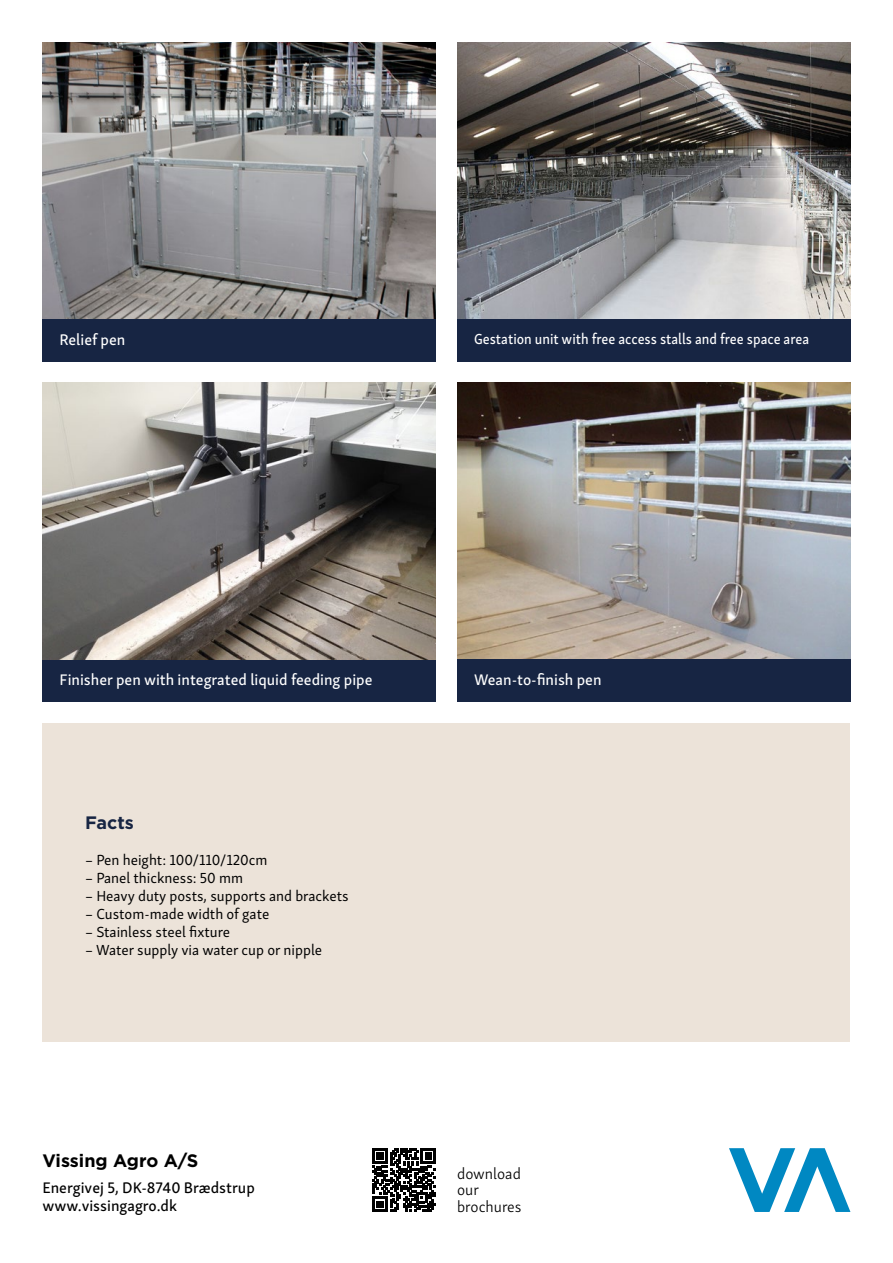
<style>
.page{position:relative;width:893px;height:1263px;background:#fff}
.page>*{position:absolute;margin:0;border:0;box-sizing:border-box;transform-origin:0 0}
.t1{font:700 18px "Gotham";color:#000}
.t2{font:700 18px "Gotham";color:#172543}
.t3{font:15.75px "Skolar Sans Latn Me";color:#fff}
.t4{font:15.75px/18px "Skolar Sans Latn Me";color:#000}
.t5{font:300 15.75px/16.5px "Skolar Sans Latn";color:#000}
.t6{font:15px "Skolar Sans Latn";color:#000}
.t7{font:15px "Skolar Sans Latn Me";color:#fff;scale:.94 1}
</style>
<div class="page">
<div style="left:43px;top:723px;width:807px;height:319px;background:#ece3d9"></div>
<img style="left:457px;top:383px;width:393px;height:276px">
<div style="left:43px;top:319px;width:393px;height:42px;background:#172543"></div>
<div style="left:457px;top:319px;width:393px;height:42px;background:#172543"></div>
<div style="left:457px;top:659px;width:393px;height:43px;background:#172543"></div>
<div style="left:43px;top:659px;width:393px;height:43px;background:#172543"></div>
<svg style="left:729px;top:1148px;width:121px;height:64px"></svg>
<svg style="left:372px;top:1148px;width:64px;height:64px"></svg>
<img style="left:43px;top:43px;width:393px;height:276px">
<img style="left:43px;top:383px;width:393px;height:276px">
<img style="left:457px;top:43px;width:393px;height:276px">
<p class="t3" style="left:60px;top:327px;width:67px">Relief pen</p>
<p class="t7" style="left:474px;top:328px;width:358px">Gestation unit with free access stalls and free space area</p>
<p class="t3" style="left:60px;top:667px;width:314px">Finisher pen with integrated liquid feeding pipe</p>
<p class="t3" style="left:474px;top:667px;width:129px">Wean-to-finish pen</p>
<p class="t2" style="left:85px;top:812px;width:50px">Facts</p>
<p class="t6" style="left:85px;top:849px;width:184px">– Pen height: 100/110/120cm</p>
<p class="t6" style="left:85px;top:867px;width:160px">– Panel thickness: 50 mm</p>
<p class="t6" style="left:85px;top:885px;width:265px">– Heavy duty posts, supports and brackets</p>
<p class="t6" style="left:85px;top:903px;width:186px">– Custom-made width of gate</p>
<p class="t6" style="left:85px;top:921px;width:147px">– Stainless steel fixture</p>
<p class="t6" style="left:85px;top:939px;width:239px">– Water supply via water cup or nipple</p>
<p class="t1" style="left:43px;top:1150px;width:157px">Vissing Agro A/S</p>
<p class="t4" style="left:43px;top:1177px;width:214px">Energivej 5, DK-8740 Brædstrup www.vissingagro.dk</p>
<p class="t5" style="left:457px;top:1164px;width:66px">download our brochures</p>
</div>
